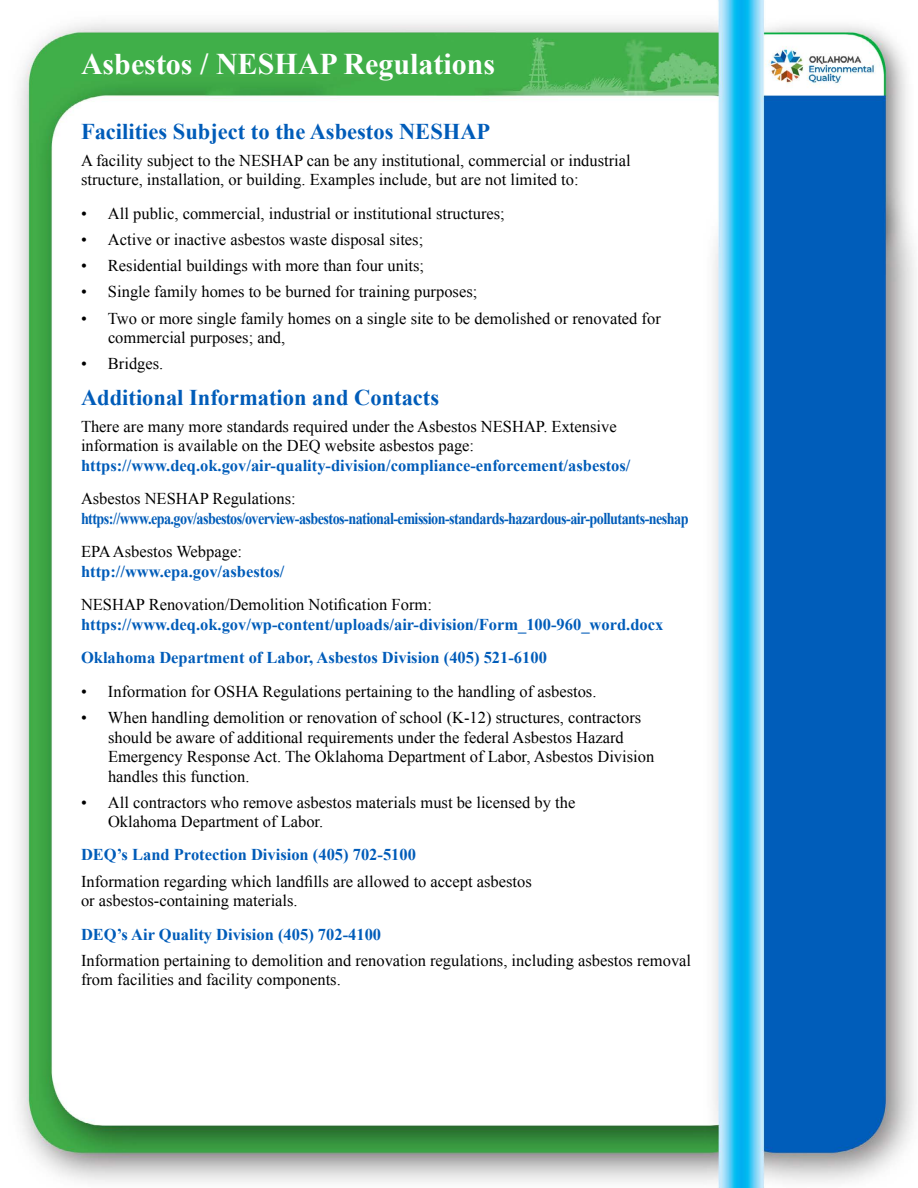
<style>
.page{position:relative;width:918px;height:1188px;background:#fff}
.page>*{position:absolute;margin:0;border:0;box-sizing:border-box;transform-origin:0 0}
._1_White_Headline{font:700 30px "Times New Roman";color:#fff}
._2_Blue_Subhead{font:700 22.5px "Times New Roman";color:#005cb9}
._4_body_bulleted{font:16.5px/19.5px "Times New Roman";color:#000}
._3_body_simple{font:16.5px/19.5px "Times New Roman";color:#000}
._3_body_simple-2{font:700 16.5px/19.5px "Times New Roman";color:#005cb9}
._3_body_simple-3{font:700 16.5px/19.5px "Times New Roman";letter-spacing:-.04em;color:#005cb9;scale:.86 1}
.s1{font-weight:700;color:#005cb9}
.s2{font-weight:400;color:#000}
</style>
<div class="page">
<img style="left:19px;top:0;width:897px;height:1188px">
<p class="_1_White_Headline" style="left:81px;top:43px;width:416px">Asbestos / NESHAP Regulations</p>
<p class="_2_Blue_Subhead" style="left:81px;top:116px;width:411px">Facilities Subject to the Asbestos NESHAP</p>
<p class="_3_body_simple" style="left:81px;top:150px;width:551px">A facility subject to the NESHAP can be any institutional, commercial or industrial structure, installation, or building. Examples include, but are not limited to:</p>
<p class="_4_body_bulleted" style="left:81px;top:203px;width:425px">• All public, commercial, industrial or institutional structures;</p>
<p class="_4_body_bulleted" style="left:81px;top:229px;width:344px">• Active or inactive asbestos waste disposal sites;</p>
<p class="_4_body_bulleted" style="left:81px;top:256px;width:345px">• Residential buildings with more than four units;</p>
<p class="_4_body_bulleted" style="left:81px;top:282px;width:398px">• Single family homes to be burned for training purposes;</p>
<p class="_4_body_bulleted" style="left:108px;top:308px;width:554px;text-indent:-27px">• Two or more single family homes on a single site to be demolished or renovated for commercial purposes; and,</p>
<p class="_4_body_bulleted" style="left:81px;top:354px;width:84px">• Bridges.</p>
<p class="_2_Blue_Subhead" style="left:81px;top:382px;width:360px">Additional Information and Contacts</p>
<p class="_3_body_simple" style="left:81px;top:416px;width:551px">There are many more standards required under the Asbestos NESHAP. Extensive information is available on the DEQ website asbestos page: <span class="s1">https://www.deq.ok.gov/air-quality-division/compliance-enforcement/asbestos/</span></p>
<p class="_3_body_simple-3" style="left:81px;top:489px;width:708px"><span class="s2">Asbestos NESHAP Regulations: </span>https://www.epa.gov/asbestos/overview-asbestos-national-emission-standards-hazardous-air-pollutants-neshap</p>
<p class="_3_body_simple-2" style="left:81px;top:542px;width:205px"><span class="s2">EPA Asbestos Webpage: </span>http://www.epa.gov/asbestos/</p>
<p class="_3_body_simple-2" style="left:81px;top:595px;width:584px"><span class="s2">NESHAP Renovation/Demolition Notification Form: </span>https://www.deq.ok.gov/wp-content/uploads/air-division/Form_100-960_word.docx</p>
<p class="_3_body_simple-2" style="left:81px;top:648px;width:467px">Oklahoma Department of Labor, Asbestos Division (405) 521-6100</p>
<p class="_4_body_bulleted" style="left:81px;top:681px;width:517px">• Information for OSHA Regulations pertaining to the handling of asbestos.</p>
<p class="_4_body_bulleted" style="left:108px;top:708px;width:548px;text-indent:-27px">• When handling demolition or renovation of school (K-12) structures, contractors should be aware of additional requirements under the federal Asbestos Hazard Emergency Response Act. The Oklahoma Department of Labor, Asbestos Division handles this function.</p>
<p class="_4_body_bulleted" style="left:108px;top:792px;width:469px;text-indent:-27px">• All contractors who remove asbestos materials must be licensed by the<br>Oklahoma Department of Labor.</p>
<p class="_3_body_simple-2" style="left:81px;top:845px;width:337px">DEQ’s Land Protection Division (405) 702-5100</p>
<p class="_3_body_simple" style="left:81px;top:871px;width:452px">Information regarding which landfills are allowed to accept asbestos or asbestos-containing materials.</p>
<p class="_3_body_simple-2" style="left:81px;top:924px;width:302px">DEQ’s Air Quality Division (405) 702-4100</p>
<p class="_3_body_simple" style="left:81px;top:950px;width:612px">Information pertaining to demolition and renovation regulations, including asbestos removal from facilities and facility components.</p>
</div>
